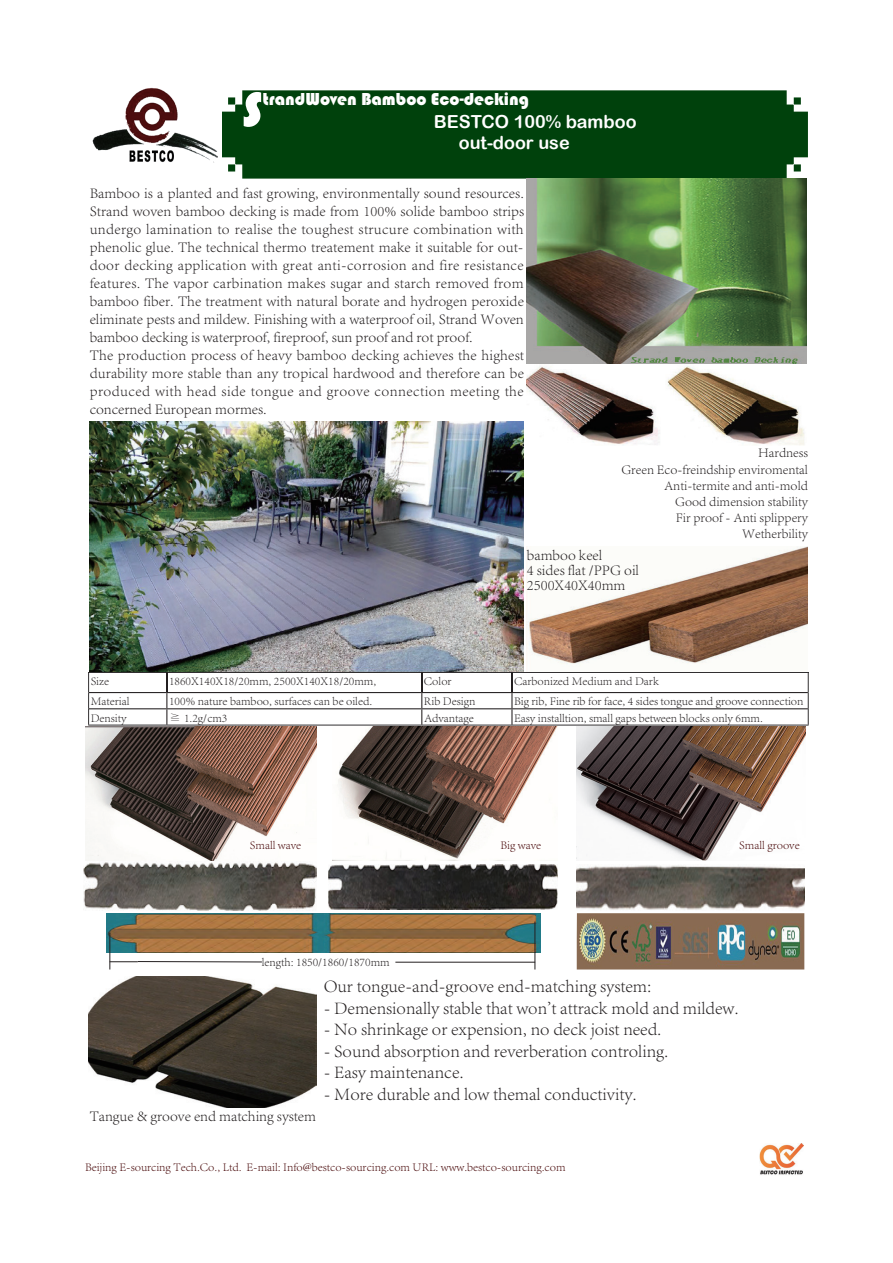
<style>
.page{position:relative;width:893px;height:1263px;background:#fff}
.page>*{position:absolute;margin:0;border:0;box-sizing:border-box;transform-origin:0 0}
.t1{font:50.4px "ST Hupo";color:#fff}
.t2{font:300 18px "Adobe Song Std";color:#231f20}
.t3{font:18px "ST Hupo";color:#fff}
.t4{font:18px/21.6px "Arial Rounded MT Bold";color:#fff}
.t5{font:300 15px/18px "Adobe Song Std";letter-spacing:.01em;color:#231f20}
.t6{font:300 13.5px/16.2px "Adobe Song Std";color:#231f20;text-align:right}
.t7{font:300 12px "Adobe Song Std";color:#231f20}
.t8{font:300 12px "Adobe Song Std";color:#490a0b}
</style>
<div class="page">
<div style="left:222px;top:90px;width:586px;height:89px;background:#00410c"></div>
<img style="left:92px;top:87px;width:126px;height:76px">
<img style="left:527px;top:179px;width:280px;height:266px">
<hr style="left:88px;top:672px;width:79px;height:1px;background:#312f30">
<hr style="left:167px;top:672px;width:255px;height:1px;background:#312f30">
<hr style="left:422px;top:672px;width:90px;height:1px;background:#312f30">
<hr style="left:512px;top:672px;width:297px;height:1px;background:#312f30">
<svg style="left:88px;top:673px;width:1px;height:52px"></svg>
<svg style="left:808px;top:673px;width:1px;height:52px"></svg>
<hr style="left:88px;top:725px;width:79px;height:1px;background:#312f30">
<hr style="left:167px;top:725px;width:255px;height:1px;background:#312f30">
<hr style="left:422px;top:725px;width:90px;height:1px;background:#312f30">
<hr style="left:512px;top:725px;width:297px;height:1px;background:#312f30">
<hr style="left:89px;top:692px;width:78px;height:1px;background:#231f20">
<hr style="left:167px;top:692px;width:255px;height:1px;background:#231f20">
<hr style="left:422px;top:692px;width:90px;height:1px;background:#231f20">
<hr style="left:512px;top:692px;width:296px;height:1px;background:#231f20">
<hr style="left:89px;top:708px;width:78px;height:1px;background:#231f20">
<hr style="left:167px;top:708px;width:255px;height:1px;background:#231f20">
<svg style="left:166px;top:673px;width:1px;height:52px"></svg>
<hr style="left:422px;top:708px;width:90px;height:1px;background:#231f20">
<svg style="left:421px;top:673px;width:1px;height:52px"></svg>
<hr style="left:512px;top:708px;width:296px;height:1px;background:#231f20">
<svg style="left:511px;top:673px;width:1px;height:52px"></svg>
<img style="left:577px;top:913px;width:227px;height:56px">
<img style="left:84px;top:726px;width:232px;height:184px">
<img style="left:333px;top:726px;width:224px;height:134px">
<img style="left:577px;top:726px;width:228px;height:135px">
<img style="left:759px;top:1144px;width:44px;height:31px">
<img style="left:90px;top:421px;width:434px;height:251px">
<img style="left:527px;top:547px;width:281px;height:117px">
<img style="left:577px;top:865px;width:227px;height:45px">
<img style="left:329px;top:864px;width:228px;height:45px">
<img style="left:107px;top:913px;width:434px;height:39px">
<hr style="left:110px;top:933px;width:1px;height:36px;background:#231f20">
<hr style="left:535px;top:921px;width:1px;height:48px;background:#231f20">
<svg style="left:110px;top:961px;width:28px;height:1px"></svg>
<hr style="left:138px;top:961px;width:124px;height:1px;background:#231f20">
<hr style="left:395px;top:962px;width:140px;height:1px;background:#231f20">
<img style="left:88px;top:976px;width:228px;height:131px">
<h1 class="t1" style="left:242px;top:86px;width:22px">S</h1>
<p class="t3" style="left:263px;top:90px;width:268px">trandWoven Bamboo Eco-decking</p>
<p class="t4" style="left:459px;top:110px;width:179px;text-indent:-25px">BESTCO 100% bamboo out-door use</p>
<p class="t5" style="left:90px;top:184px;width:436px;text-align:justify">Bamboo ais planted and fast growing, environmentally sound resources.<br>Strand woven bamboo decking is made from 100% solide bamboo strips undergo lamination to realise the toughest strucure combination with</p>
<p class="t5" style="left:90px;top:256px;width:435px">door decking application with great anti-corrosion and fire resistance</p>
<p class="t5" style="left:90px;top:238px;width:435px">phenolic glue. The technical thermo treatement make it suitable for out-</p>
<p class="t5" style="left:90px;top:274px;width:436px">features. The vapor carbination makes sugar and starch removed from bamboo fiber. The treatment with natural borate and hydrogen peroxide eliminate pests and mildew. Finishing with a waterproof oil, Strand Woven bamboo decking is waterproof, fireproof, sun proof and rot proof.<br>The production process of heavy bamboo decking achieves the highest durability more stable than any tropical hardwood and therefore can be produced with head side tongue and groove connection meeting the concerned European mormes.</p>
<p class="t6" style="left:621px;top:445px;width:188px">Hardness<br>Green Eco-freindship enviromental<br>Anti-termite and anti-mold<br>Good dimension stability<br>Fir proof - Anti splippery<br>Wetherbility</p>
<p class="t5" style="left:527px;top:547px;width:114px;line-height:15px">bamboo keel<br>4 sides flat /PPG oil<br>2500X40X40mm</p>
<p class="t7" style="left:91px;top:674px;width:20px">Size</p>
<p class="t7" style="left:169px;top:674px;width:209px">1860X140X18/20mm, 2500X140X18/20mm,</p>
<p class="t7" style="left:424px;top:674px;width:29px">Color</p>
<p class="t7" style="left:514px;top:674px;width:146px">Carbonized Medium and Dark</p>
<p class="t7" style="left:91px;top:694px;width:40px">Material</p>
<p class="t7" style="left:169px;top:694px;width:205px">100% nature bamboo, surfaces can be oiled.</p>
<p class="t7" style="left:424px;top:694px;width:53px">Rib Design</p>
<p class="t7" style="left:514px;top:694px;width:291px">Big rib, Fine rib for face 4, sides tongue and groove connection</p>
<p class="t7" style="left:91px;top:711px;width:37px">Density</p>
<p class="t7" style="left:169px;top:711px;width:60px">≧ 1.2 /g cm3</p>
<p class="t7" style="left:424px;top:711px;width:51px">Advantage</p>
<p class="t7" style="left:514px;top:711px;width:250px">Easy installtion, small gaps between blocks only 6mm.</p>
<p class="t8" style="left:250px;top:838px;width:53px">Small wave</p>
<p class="t7" style="left:262px;top:955px;width:129px">length: 1850/1860/1870mm</p>
<p class="t8" style="left:500px;top:838px;width:42px">Big wave</p>
<p class="t8" style="left:739px;top:838px;width:62px">Small groove</p>
<p class="t2" style="left:324px;top:975px;width:329px">Our tongue-and-groove end-matching system:</p>
<p class="t2" style="left:324px;top:997px;width:416px">- Demensionally stable that won t' attrack mold and mildew.</p>
<p class="t2" style="left:324px;top:1019px;width:339px">- No shrinkage or expension, no deck joist need.</p>
<p class="t2" style="left:324px;top:1040px;width:346px">- Sound absorption and reverberation controling.</p>
<p class="t2" style="left:324px;top:1062px;width:142px">- Easy maintenance.</p>
<p class="t2" style="left:324px;top:1083px;width:315px">- More durable and low themal conductivity.</p>
<p class="t5" style="left:90px;top:1107px;width:228px">Tangue &amp; groove end matching system</p>
<p class="t8" style="left:85px;top:1160px;width:482px">Beijing -E sourcing Tech.Co., Ltd -E. mail: Info@bestco-sourcing.com URL: www.bestco-sourcing.com</p>
</div>
